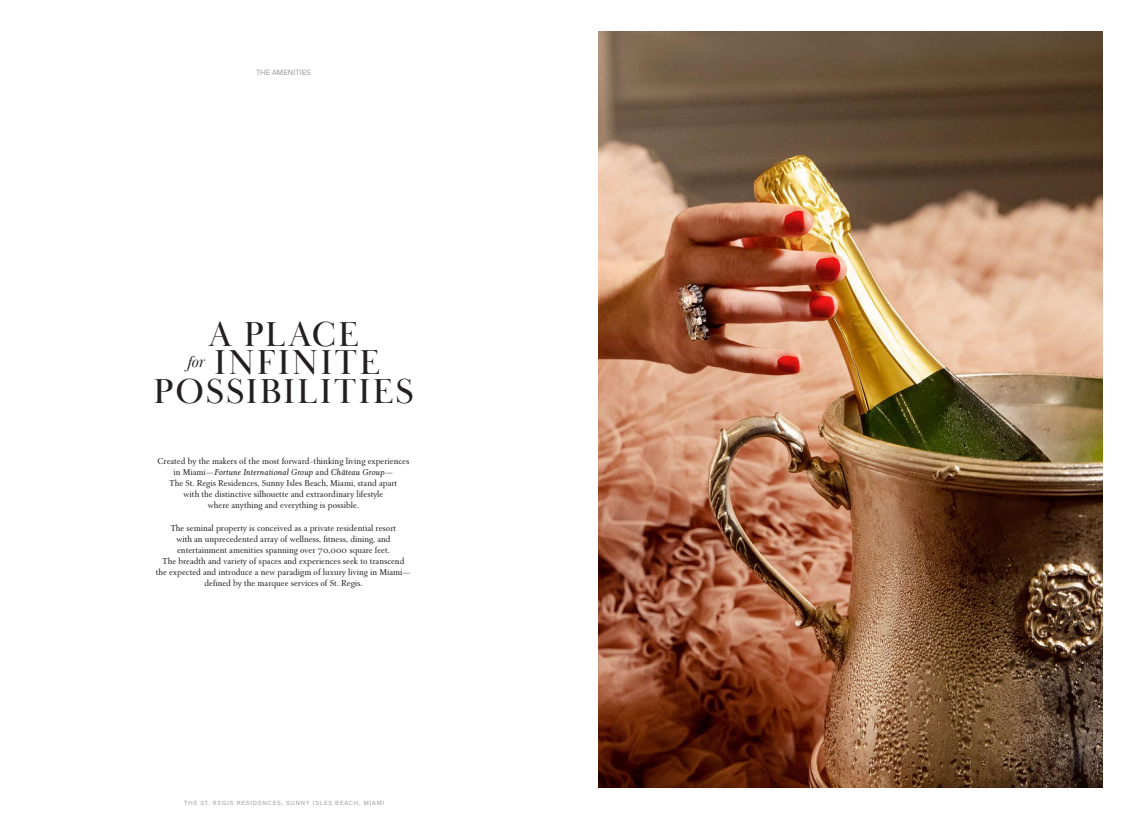
<style>
.page{position:relative;width:1134px;height:819px;background:#fff}
.page>*{position:absolute;margin:0;border:0;box-sizing:border-box;transform-origin:0 0}
.t1{font:35.61px/28.4px "Baskerville Display PT";letter-spacing:.06em;color:#231f20;text-align:center}
.t2{font:9.19px/11.1px "Roos St Regis Display";color:#231f20;text-align:center}
.t3{font:7.35px "Suisse Intl";color:#a2a3a7}
.t4{font:5.77px "Suisse Intl";letter-spacing:.15em;color:#a2a3a7}
.s1{font-style:italic}
</style>
<div class="page">
<img style="left:598px;top:32px;width:504px;height:756px">
<p class="t3" style="left:256px;top:68px;width:56px">THE AMENITIES</p>
<h1 class="t1" style="left:153px;top:321px;width:262px">A PLACE<br><sup>for</sup> INFINITE<br>POSSIBILITIES</h1>
<p class="t2" style="left:158px;top:456px;width:253px">Created by the makers of the most forward-thinking living experiences in Miami—<span class="s1">Fortune International Group</span> and <span class="s1">Château Group</span>—<br>The St. Regis Residences, Sunny Isles Beach, Miami, stand apart<br>with the distinctive silhouette and extraordinary lifestyle<br>where anything and everything is possible.</p>
<p class="t2" style="left:156px;top:522px;width:257px">The seminal property is conceived as a private residential resort<br>with an unprecedented array of wellness, fitness, dining, and entertainment amenities spanning over 70,000 square feet.<br>The breadth and variety of spaces and experiences seek to transcend<br>the expected and introduce a new paradigm of luxury living in Miami— defined by the marquee services of St. Regis.</p>
<p class="t4" style="left:184px;top:800px;width:202px">THE ST. REGIS RESIDENCES, SUNNY ISLES BEACH, MIAMI</p>
</div>
